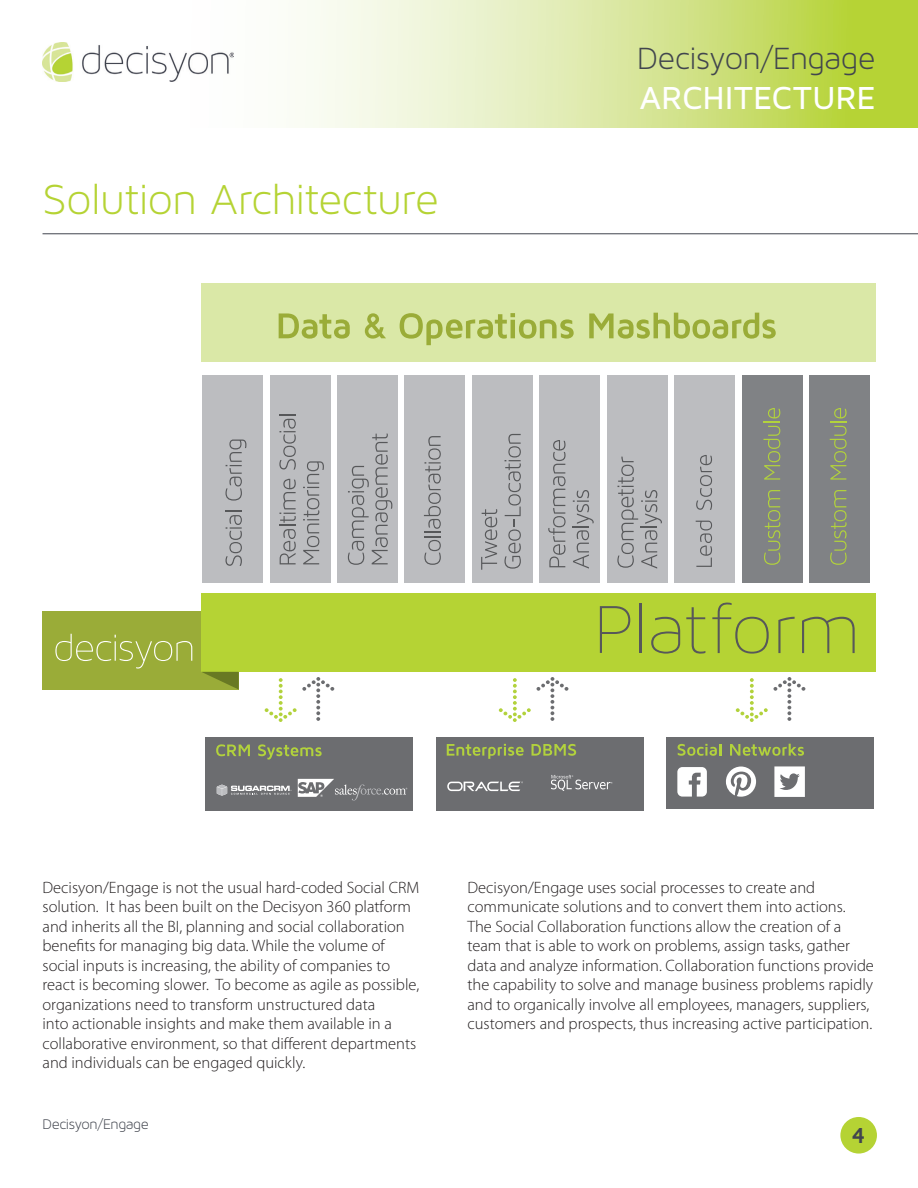
<style>
.page{position:relative;width:918px;height:1188px;background:#fff}
.page>*{position:absolute;margin:0;border:0;box-sizing:border-box;transform-origin:0 0}
.t1{font:45px "Maven Pro Light 300";letter-spacing:-.015em;color:#b5d334}
.t2{font:33px "Maven Pro Light 300";letter-spacing:-.015em;color:#41454e}
.t3{font:500 33px "Maven Pro";color:#fff}
.t4{font:700 22.5px "Maven Pro";color:#41454e}
.t5{font:300 16.5px/19.5px "Myriad Pro";color:#231f20}
.t6{font:15px "Maven Pro Light 300";letter-spacing:-.025em;color:#41454e}
</style>
<div class="page">
<div style="left:840px;top:1117px;width:37px;height:37px;background:#b5d334;border-radius:50%"></div>
<svg style="left:42px;top:0;width:876px;height:128px"></svg>
<hr style="left:43px;top:234px;width:875px;height:1px;background:#41454e">
<img style="left:43px;top:43px;width:190px;height:38px">
<div style="left:203px;top:375px;width:60px;height:208px;background:#bcbdc0"></div>
<div style="left:270px;top:375px;width:60px;height:208px;background:#bcbdc0"></div>
<div style="left:337px;top:375px;width:61px;height:208px;background:#bcbdc0"></div>
<div style="left:405px;top:375px;width:60px;height:208px;background:#bcbdc0"></div>
<div style="left:472px;top:375px;width:60px;height:208px;background:#bcbdc0"></div>
<div style="left:540px;top:375px;width:60px;height:208px;background:#bcbdc0"></div>
<div style="left:607px;top:375px;width:60px;height:208px;background:#bcbdc0"></div>
<div style="left:675px;top:375px;width:60px;height:208px;background:#bcbdc0"></div>
<div style="left:742px;top:375px;width:60px;height:208px;background:#808285"></div>
<div style="left:809px;top:375px;width:61px;height:208px;background:#808285"></div>
<div style="left:206px;top:737px;width:207px;height:74px;background:#6c6d70"></div>
<div style="left:436px;top:737px;width:208px;height:74px;background:#6c6d70"></div>
<div style="left:666px;top:737px;width:208px;height:71px;background:#6c6d70"></div>
<div style="left:43px;top:611px;width:196px;height:79px;background:#9aac38"></div>
<div style="left:201px;top:593px;width:675px;height:79px;background:#b5d334"></div>
<div style="left:201px;top:283px;width:675px;height:79px;background:#dae8a7"></div>
<svg style="left:202px;top:672px;width:37px;height:18px"></svg>
<svg style="left:600px;top:606px;width:30px;height:47px"></svg>
<hr style="left:640px;top:603px;width:2px;height:50px;background:#57585a">
<svg style="left:651px;top:617px;width:29px;height:37px"></svg>
<svg style="left:686px;top:607px;width:19px;height:47px"></svg>
<svg style="left:712px;top:603px;width:57px;height:51px"></svg>
<svg style="left:778px;top:617px;width:17px;height:36px"></svg>
<svg style="left:802px;top:617px;width:53px;height:36px"></svg>
<svg style="left:279px;top:313px;width:71px;height:26px"></svg>
<svg style="left:365px;top:313px;width:21px;height:26px"></svg>
<svg style="left:400px;top:313px;width:174px;height:32px"></svg>
<svg style="left:589px;top:313px;width:187px;height:26px"></svg>
<svg style="left:55px;top:634px;width:137px;height:35px"></svg>
<svg style="left:225px;top:511px;width:17px;height:55px"></svg>
<svg style="left:225px;top:440px;width:21px;height:61px"></svg>
<svg style="left:279px;top:479px;width:17px;height:85px"></svg>
<svg style="left:279px;top:414px;width:17px;height:56px"></svg>
<svg style="left:303px;top:461px;width:21px;height:103px"></svg>
<svg style="left:348px;top:434px;width:44px;height:131px"></svg>
<svg style="left:481px;top:509px;width:16px;height:61px"></svg>
<svg style="left:504px;top:434px;width:17px;height:135px"></svg>
<svg style="left:830px;top:490px;width:17px;height:75px"></svg>
<svg style="left:830px;top:408px;width:17px;height:72px"></svg>
<svg style="left:764px;top:490px;width:16px;height:75px"></svg>
<svg style="left:763px;top:408px;width:17px;height:72px"></svg>
<svg style="left:424px;top:436px;width:17px;height:129px"></svg>
<svg style="left:548px;top:440px;width:18px;height:127px"></svg>
<svg style="left:572px;top:490px;width:22px;height:79px"></svg>
<svg style="left:617px;top:457px;width:45px;height:112px"></svg>
<svg style="left:265px;top:677px;width:69px;height:45px"></svg>
<svg style="left:499px;top:678px;width:32px;height:44px"></svg>
<svg style="left:537px;top:677px;width:31px;height:44px"></svg>
<svg style="left:736px;top:678px;width:32px;height:44px"></svg>
<svg style="left:774px;top:677px;width:31px;height:44px"></svg>
<svg style="left:447px;top:744px;width:77px;height:15px"></svg>
<svg style="left:532px;top:744px;width:44px;height:12px"></svg>
<svg style="left:678px;top:744px;width:43px;height:12px"></svg>
<svg style="left:730px;top:744px;width:74px;height:12px"></svg>
<svg style="left:216px;top:744px;width:34px;height:12px"></svg>
<svg style="left:258px;top:744px;width:64px;height:16px"></svg>
<svg style="left:726px;top:767px;width:30px;height:30px"></svg>
<svg style="left:677px;top:767px;width:30px;height:30px"></svg>
<svg style="left:774px;top:766px;width:31px;height:31px"></svg>
<svg style="left:551px;top:775px;width:62px;height:16px"></svg>
<svg style="left:447px;top:781px;width:76px;height:10px"></svg>
<svg style="left:298px;top:779px;width:109px;height:22px"></svg>
<svg style="left:217px;top:785px;width:75px;height:11px"></svg>
<svg style="left:696px;top:455px;width:16px;height:112px"></svg>
<p class="t1" style="left:43px;top:174px;width:398px">Solution Architecture</p>
<p class="t2" style="left:637px;top:40px;width:240px">Decisyon/Engage</p>
<p class="t3" style="left:639px;top:77px;width:238px">ARCHITECTURE</p>
<p class="t5" style="left:43px;top:878px;width:378px">Decisyon/Engage is not the usual hard-coded Social CRM solution. It has been built on the Decisyon 360 platform and inherits all the BI, planning and social collaboration benefits for managing big data. While the volume of social inputs is increasing, the ability of companies to react is becoming slower. To become as agile as possible, organizations need to transform unstructured data<br>into actionable insights and make them available in a collaborative environment, so that different departments and individuals can be engaged quickly.</p>
<p class="t5" style="left:468px;top:878px;width:408px">Decisyon/Engage uses social processes to create and communicate solutions and to convert them into actions.<br>The Social Collaboration functions allow the creation of a team that is able to work on problems, assign tasks, gather data and analyze information. Collaboration functions provide the capability to solve and manage business problems rapidly and to organically involve all employees, managers, suppliers, customers and prospects, thus increasing active participation.</p>
<p class="t6" style="left:43px;top:1116px;width:108px">Decisyon/Engage</p>
<h3 class="t4" style="left:852px;top:1121px;width:15px">4</h3>
</div>
